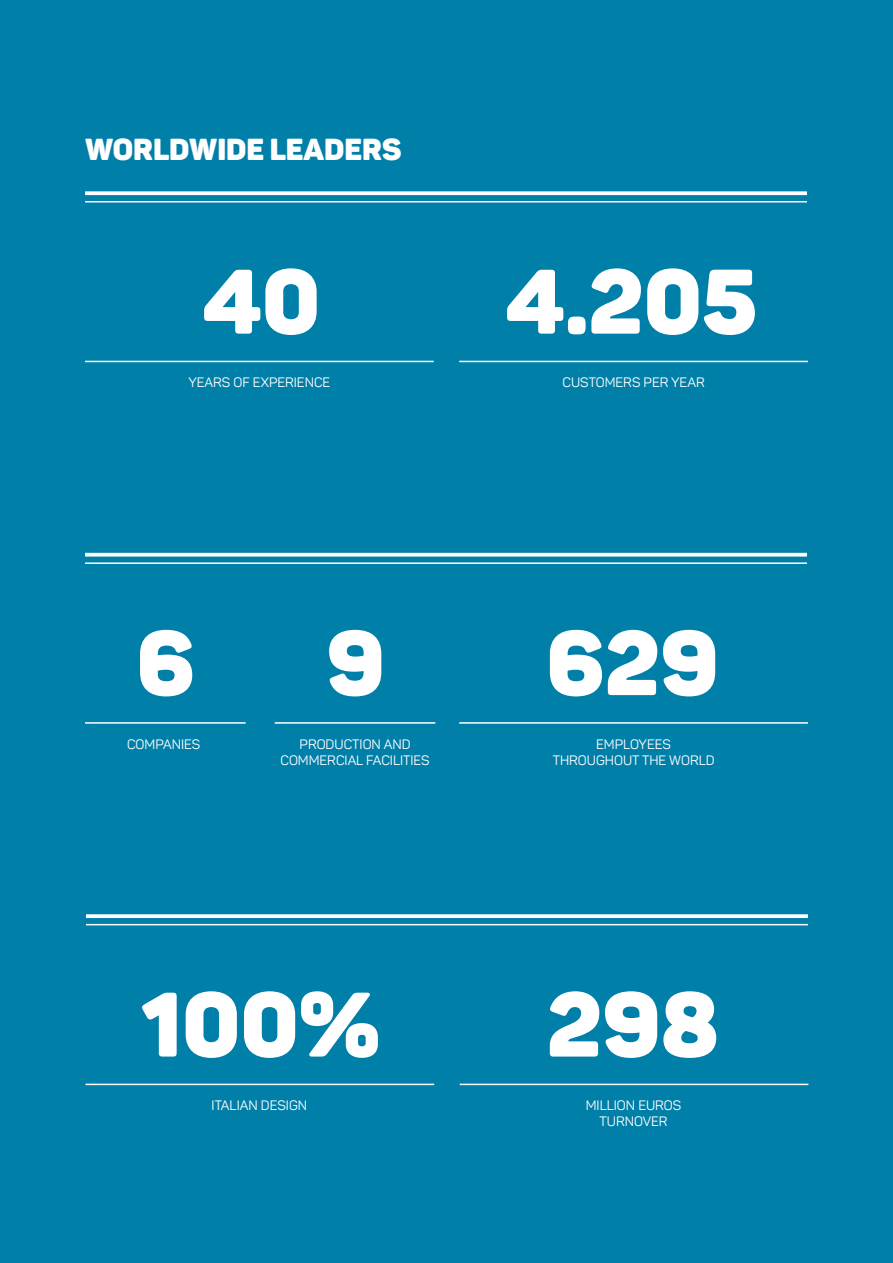
<style>
.page{position:relative;width:893px;height:1263px;background:#007fa9}
.page>*{position:absolute;margin:0;border:0;box-sizing:border-box;transform-origin:0 0}
.t1{font:900 90px "Panton";color:#fff}
.t2{font:900 30px "Panton";color:#fff}
.t3{font:13.5px/16.2px "Panton";color:#fff;text-align:center}
</style>
<div class="page">
<svg style="left:85px;top:191px;width:722px;height:4px;background:#e7f3f6"></svg>
<hr style="left:85px;top:201px;width:722px;height:1px;background:#fff">
<hr style="left:85px;top:361px;width:349px;height:1px;background:#fff">
<hr style="left:459px;top:361px;width:349px;height:1px;background:#fff">
<svg style="left:85px;top:553px;width:722px;height:4px;background:#e4f1f5"></svg>
<hr style="left:85px;top:562px;width:722px;height:2px;background:#fff">
<hr style="left:85px;top:722px;width:161px;height:2px;background:#fff">
<hr style="left:459px;top:722px;width:349px;height:2px;background:#fff">
<svg style="left:86px;top:914px;width:722px;height:4px;background:#ecf5f8"></svg>
<hr style="left:86px;top:924px;width:722px;height:1px;background:#fff">
<hr style="left:85px;top:1084px;width:349px;height:1px;background:#fff">
<hr style="left:460px;top:1084px;width:348px;height:1px;background:#fff">
<hr style="left:275px;top:722px;width:160px;height:2px;background:#fff">
<h2 class="t2" style="left:85px;top:130px;width:318px">WORLDWIDE LEADERS</h2>
<h1 class="t1" style="left:203px;top:244px;width:119px">40</h1>
<h1 class="t1" style="left:506px;top:244px;width:253px">4.205</h1>
<p class="t3" style="left:188px;top:374px;width:143px">YEARS OF EXPERIENCE</p>
<p class="t3" style="left:562px;top:374px;width:144px">CUSTOMERS PER YEAR</p>
<h1 class="t1" style="left:137px;top:605px;width:60px">6</h1>
<h1 class="t1" style="left:546px;top:605px;width:174px">629</h1>
<h1 class="t1" style="left:326px;top:605px;width:60px">9</h1>
<p class="t3" style="left:127px;top:736px;width:75px">COMPANIES</p>
<p class="t3" style="left:553px;top:736px;width:163px">EMPLOYEES<br>THROUGHOUT THE WORLD</p>
<p class="t3" style="left:280px;top:736px;width:151px">PRODUCTION AND<br>COMMERCIAL FACILITIES</p>
<h1 class="t1" style="left:142px;top:967px;width:240px">100%</h1>
<h1 class="t1" style="left:547px;top:967px;width:174px">298</h1>
<p class="t3" style="left:212px;top:1097px;width:97px">ITALIAN DESIGN</p>
<p class="t3" style="left:586px;top:1097px;width:97px">MILLION EUROS<br>TURNOVER</p>
</div>
